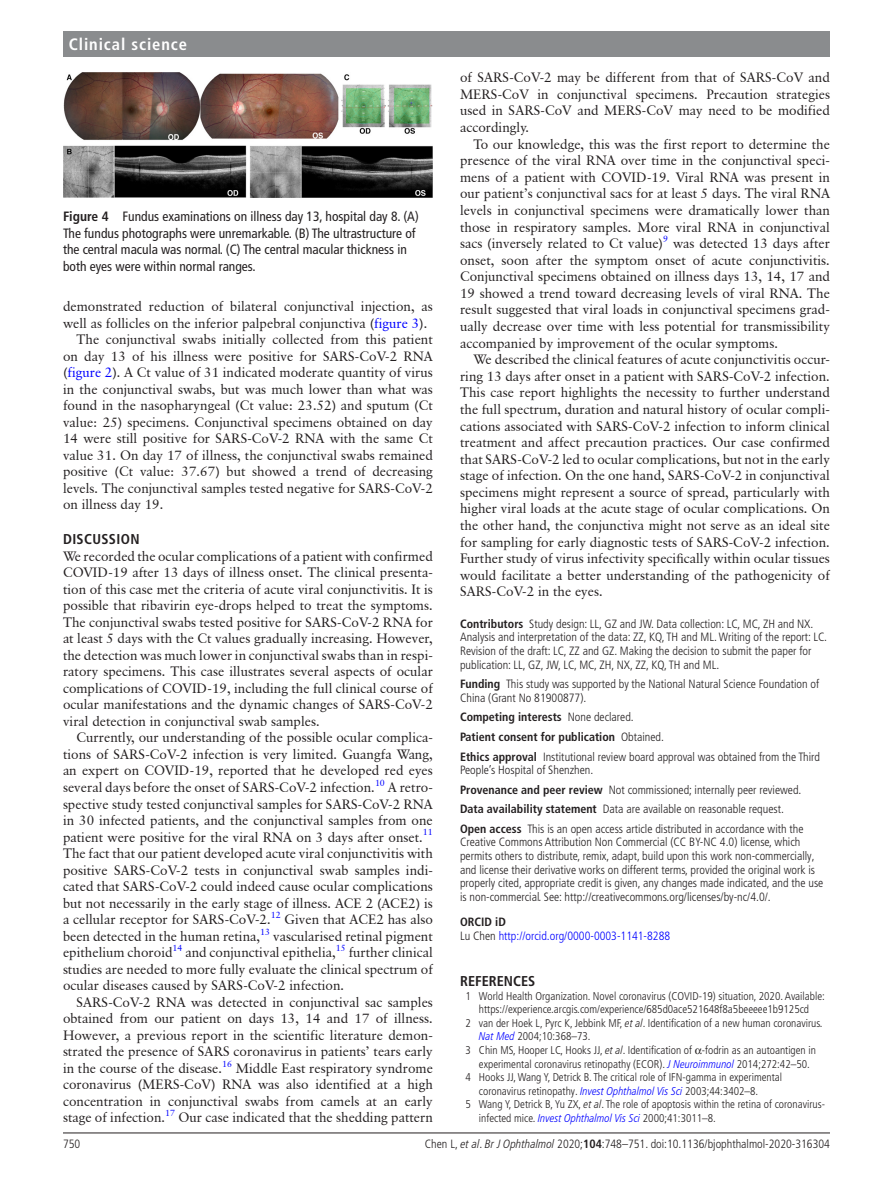
<style>
.page{position:relative;width:893px;height:1191px;background:#fff}
.page>*{position:absolute;margin:0;border:0;box-sizing:border-box;transform-origin:0 0}
.t1{font:700 condensed 16.5px "Frutiger LT Pro";letter-spacing:.055em;color:#fff}
.t2{font:700 condensed 14.25px "Frutiger LT Pro";letter-spacing:.025em;color:#231f20}
.t3{font:700 condensed 14.25px "Frutiger LT Std";color:#231f20}
.t4{font:13.5px/16.5px "Classical Garamond BT";color:#231f20;text-align:justify}
.t5{font:condensed 13.5px/16.5px "Frutiger LT Pro";color:#231f20}
.t6{font:300 condensed 12px/13.5px "Frutiger LT Pro";color:#231f20}
.t7{font:300 condensed 12px/13.5px "Frutiger LT Pro";color:#00f}
.t8{font:300 condensed 11.25px "Frutiger LT Pro";color:#231f20}
.t9{font:9px "Classical Garamond BT";color:#00f}
.s1{font-weight:700}
.s2{color:#00f}
.s3{font-family:"Times New Roman"}
.s4{font-weight:700;color:#231f20}
.s5{color:#231f20}
.s6{font-style:italic}
.s7{font-style:italic;color:#00f}
</style>
<div class="page">
<hr style="left:63px;top:1132px;width:767px;height:1px;background:#231f20">
<div style="left:63px;top:31px;width:767px;height:25px;background:#8a8c8e"></div>
<img style="left:63px;top:72px;width:370px;height:125px">
<p class="t1" style="left:69px;top:34px;width:120px">Clinical science</p>
<p class="t5" style="left:63px;top:208px;width:357px"><span class="s1">Figure 4</span> Fundus examinations on illness day 13, hospital day 8. (A)<br>The fundus photographs were unremarkable. (B) The ultrastructure of the central macula was normal. (C) The central macular thickness in both eyes were within normal ranges.</p>
<p class="t4" style="left:63px;top:298px;width:371px">demonstrated reduction of bilateral conjunctival injection, as</p>
<p class="t4" style="left:63px;top:314px;width:366px">well as follicles on the inferior palpebral conjunctiva (<span class="s2">figure 3</span>).</p>
<p class="t4" style="left:76px;top:331px;width:358px">The conjunctival swabs initially collected from this patient</p>
<p class="t4" style="left:63px;top:347px;width:371px">on day 13 of his illness were positive for SARS-CoV-2 RNA</p>
<p class="t4" style="left:63px;top:364px;width:371px">(<span class="s2">figure 2</span>). A Ct value of 31 indicated moderate quantity of virus</p>
<p class="t4" style="left:63px;top:380px;width:371px">in the conjunctival swabs, but was much lower than what was</p>
<p class="t4" style="left:63px;top:397px;width:371px">found in the nasopharyngeal (Ct value: 23.52) and sputum (Ct</p>
<p class="t4" style="left:63px;top:413px;width:371px">value: 25) specimens. Conjunctival specimens obtained on day</p>
<p class="t4" style="left:63px;top:430px;width:371px">14 were still positive for SARS-CoV-2 RNA with the same Ct</p>
<p class="t4" style="left:63px;top:446px;width:371px">value 31. On day 17 of illness, the conjunctival swabs remained</p>
<p class="t4" style="left:63px;top:463px;width:371px">positive (Ct value: 37.67) but showed a trend of decreasing</p>
<p class="t4" style="left:63px;top:479px;width:371px">levels. The conjunctival samples tested negative for SARS-CoV-2</p>
<p class="t4" style="left:63px;top:496px;width:102px">on illness day 19.</p>
<p class="t2" style="left:63px;top:531px;width:78px">Discussion</p>
<p class="t4" style="left:63px;top:548px;width:371px">We recorded the ocular complications of a patient with confirmed COVID-19 after 13 days of illness onset. The clinical presenta&shy;tion of this case met the criteria of acute viral conjunctivitis. It is possible that ribavirin eye-drops helped to treat the symptoms.<br>The conjunctival swabs tested positive for SARS-CoV-2 RNA for at least 5 days with the Ct values gradually increasing. However, the detection was much lower in conjunctival swabs than in respi&shy;ratory specimens. This case illustrates several aspects of ocular complications of COVID-19, including the full clinical course of ocular manifestations and the dynamic changes of SARS-CoV-2 viral detection in conjunctival swab samples.</p>
<p class="t4" style="left:63px;top:729px;width:371px;text-indent:14px">Currently, our understanding of the possible ocular complica&shy;tions of SARS-CoV-2 infection is very limited. Guangfa Wang, an expert on COVID-19, reported that he developed red eyes several days before the onset of SARS-CoV-2 infection.<sup>10</sup> A retro&shy;spective study tested conjunctival samples for SARS-CoV-2 RNA in 30 infected patients, and the conjunctival samples from one patient were positive for the viral RNA on 3 days after onset.<sup>11<br></sup>The fact that our patient developed acute viral conjunctivitis with positive SARS-CoV-2 tests in conjunctival swab samples indi&shy;cated that SARS-CoV-2 could indeed cause ocular complications but not necessarily in the early stage of illness. ACE 2 (ACE2) is a cellular receptor for SARS-CoV-2.<sup>12</sup> Given that ACE2 has also been detected in the human retina,<sup>13</sup> vascularised retinal pigment epithelium choroid<sup>14</sup> and conjunctival epithelia,</p>
<p class="t9" style="left:336px;top:942px;width:11px">15</p>
<p class="t4" style="left:63px;top:944px;width:371px;text-indent:286px">further clinical studies are needed to more fully evaluate the clinical spectrum of ocular diseases caused by SARS-CoV-2 infection.</p>
<p class="t4" style="left:63px;top:993px;width:371px;text-indent:14px">SARS-CoV-2 RNA was detected in conjunctival sac samples obtained from our patient on days 13, 14 and 17 of illness.<br>However, a previous report in the scientific literature demon&shy;strated the presence of SARS coronavirus in patients’ tears early in the course of the disease.<sup>16</sup> Middle East respiratory syndrome coronavirus (MERS-CoV) RNA was also identified at a high concentration in conjunctival swabs from camels at an early stage of infection.<sup>17</sup> Our case indicated that the shedding pattern</p>
<p class="t4" style="left:460px;top:69px;width:371px">of SARS-CoV-2 may be different from that of SARS-CoV and MERS-CoV in conjunctival specimens. Precaution strategies used in SARS-CoV and MERS-CoV may need to be modified accordingly.</p>
<p class="t4" style="left:460px;top:135px;width:371px;text-indent:14px">To our knowledge, this was the first report to determine the presence of the viral RNA over time in the conjunctival speci&shy;mens of a patient with COVID-19. Viral RNA was present in our patient’s conjunctival sacs for at least 5 days. The viral RNA levels in conjunctival specimens were dramatically lower than those in respiratory samples. More viral RNA in conjunctival sacs (inversely related to Ct value)<sup>9</sup> was detected 13 days after onset, soon after the symptom onset of acute conjunctivitis.<br>Conjunctival specimens obtained on illness days 13, 14, 17 and 19 showed a trend toward decreasing levels of viral RNA. The result suggested that viral loads in conjunctival specimens grad&shy;ually decrease over time with less potential for transmissibility accompanied by improvement of the ocular symptoms.</p>
<p class="t4" style="left:460px;top:351px;width:371px;text-indent:14px">We described the clinical features of acute conjunctivitis occur&shy;ring 13 days after onset in a patient with SARS-CoV-2 infection.<br>This case report highlights the necessity to further understand the full spectrum, duration and natural history of ocular compli&shy;cations associated with SARS-CoV-2 infection to inform clinical treatment and affect precaution practices. Our case confirmed that SARS-CoV-2 led to ocular complications, but not in the early stage of infection. On the one hand, SARS-CoV-2 in conjunctival specimens might represent a source of spread, particularly with higher viral loads at the acute stage of ocular complications. On the other hand, the conjunctiva might not serve as an ideal site for sampling for early diagnostic tests of SARS-CoV-2 infection.<br>Further study of virus infectivity speci<span class="s3">fi</span>cally within ocular tissues would facilitate a better understanding of the pathogenicity of SARS-CoV-2 in the eyes.</p>
<p class="t6" style="left:460px;top:617px;width:369px"><span class="s1">Contributors</span> Study design: LL, GZ and JW. Data collection: LC, MC, ZH and NX.<br>Analysis and interpretation of the data: ZZ, KQ, TH and ML. Writing of the report: LC.<br>Revision of the draft: LC, ZZ and GZ. Making the decision to submit the paper for publication: LL, GZ, JW, LC, MC, ZH, NX, ZZ, KQ, TH and ML.</p>
<p class="t6" style="left:460px;top:677px;width:361px"><span class="s1">Funding</span> This study was supported by the National Natural Science Foundation of<br>China (Grant No 81900877).</p>
<p class="t6" style="left:460px;top:707px;width:361px;line-height:19.5px"><span class="s1">Competing interests</span> None declared.<br><span class="s1">Patient consent for publication</span> Obtained.<br><span class="s1">Ethics approval</span> Institutional review board approval was obtained from the Third</p>
<p class="t6" style="left:460px;top:760px;width:345px;line-height:19.5px">People’s Hospital of Shenzhen.<br><span class="s1">Provenance and peer review</span> Not commissioned; internally peer reviewed.<br><span class="s1">Data availability statement</span> Data are available on reasonable request.<br><span class="s1">Open access</span> This is an open access article distributed in accordance with the</p>
<p class="t6" style="left:460px;top:835px;width:365px">Creative Commons Attribution Non Commercial (CC BY-NC 4.0) license, which permits others to distribute, remix, adapt, build upon this work non-commercially, and license their derivative works on different terms, provided the original work is properly cited, appropriate credit is given, any changes made indicated, and the use is non-commercial. See: http://creativecommons.org/licenses/by-nc/4.0/.</p>
<p class="t7" style="left:460px;top:915px;width:212px"><span class="s4">ORCID iD<br></span><span class="s5">Lu Chen</span> http://orcid.org/0000-0003-1141-8288</p>
<p class="t3" style="left:460px;top:972px;width:77px">REFERENCES</p>
<p class="t8" style="left:465px;top:989px;width:361px">1 World Health Organization. Novel coronavirus (COVID-19) situation, 2020. Available:</p>
<p class="t8" style="left:479px;top:1003px;width:332px">https://experience.arcgis.com/experience/685d0ace521648f8a5beeeee1b9125cd</p>
<p class="t8" style="left:465px;top:1016px;width:359px">2 van der Hoek L, Pyrc K, Jebbink MF, <span class="s6">et al</span>. Identification of a new human coronavirus.</p>
<p class="t8" style="left:479px;top:1030px;width:113px"><span class="s7">Nat Med</span> 2004;10:368–73.</p>
<p class="t8" style="left:465px;top:1043px;width:352px">3 Chin MS, Hooper LC, Hooks JJ, <span class="s6">et al</span>. Identification of -fodrin as an autoantigen in</p>
<p class="t8" style="left:479px;top:1057px;width:332px">experimental coronavirus retinopathy (ECOR). <span class="s7">J Neuroimmunol</span> 2014;272:42–50.</p>
<p class="t8" style="left:465px;top:1070px;width:318px">4 Hooks JJ, Wang Y, Detrick B. The critical role of IFN-gamma in experimental</p>
<p class="t8" style="left:479px;top:1084px;width:281px">coronavirus retinopathy. <span class="s7">Invest Ophthalmol Vis Sci</span> 2003;44:3402–8.</p>
<p class="t8" style="left:465px;top:1098px;width:361px">5 Wang Y, Detrick B, Yu ZX, <span class="s6">et al</span>. The role of apoptosis within the retina of coronavirus-</p>
<p class="t8" style="left:479px;top:1111px;width:239px">infected mice. <span class="s7">Invest Ophthalmol Vis Sci</span> 2000;41:3011–8.</p>
<p class="t6" style="left:63px;top:1136px;width:19px">750</p>
<p class="t6" style="left:425px;top:1136px;width:407px">Chen L, <span class="s6">et al</span>. <span class="s6">Br J Ophthalmol</span> 2020;<span class="s1">104</span>:748–751. doi:10.1136/bjophthalmol-2020-316304</p>
</div>
